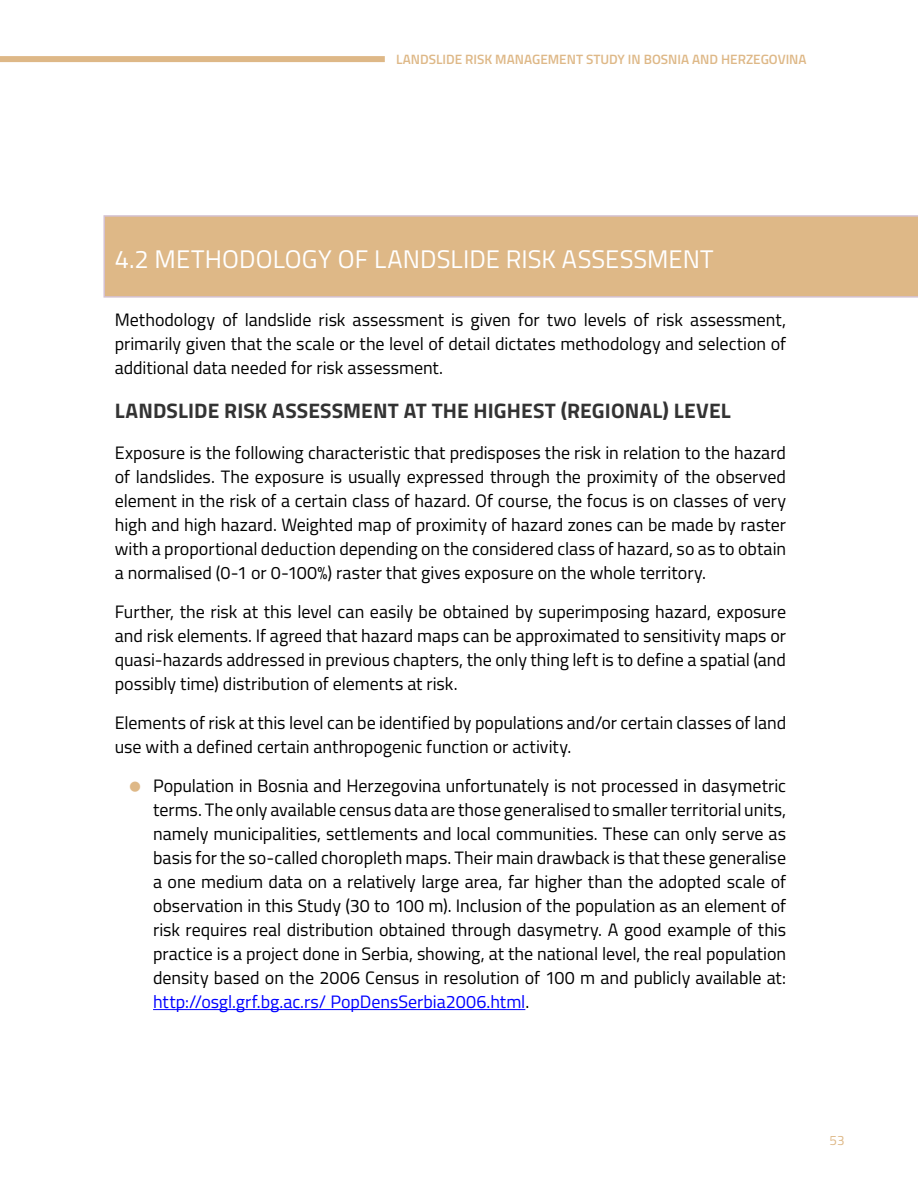
<style>
.page{position:relative;width:918px;height:1188px;background:#fff}
.page>*{position:absolute;margin:0;border:0;box-sizing:border-box;transform-origin:0 0}
.t1{font:25.5px "Titillium";letter-spacing:.015em;color:#fff}
.t2{font:700 21px "Titillium";letter-spacing:.005em;color:#333}
.t3{font:18px/24px "Titillium";letter-spacing:-.005em;color:#000;text-align:justify}
.t4{font:600 13.5px "Titillium";color:#deb887}
.t5{font:13.5px "Titillium Regular Upright";color:#deb887}
.s1{color:#00f}
</style>
<div class="page">
<div style="left:0;top:56px;width:385px;height:6px;background:#deb887"></div>
<div style="left:103px;top:215px;width:815px;height:83px;background:#deb887"></div>
<hr style="left:153px;top:1009px;width:372px;height:1px;background:#00f">
<p class="t4" style="left:396px;top:49px;width:412px">LANDSLIDE RISK MANAGEMENT STUDY IN BOSNIA AND HERZEGOVINA</p>
<h1 class="t1" style="left:115px;top:240px;width:78px">4.2 Methodology</h1>
<h1 class="t1" style="left:338px;top:240px;width:65px">of Landslide</h1>
<h1 class="t1" style="left:506px;top:240px;width:88px">Risk Assessment</h1>
<p class="t3" style="left:115px;top:306px;width:673px">Methodology of landslide risk assessment is given for two levels of risk assessment, primarily given that the scale or the level of detail dictates methodology and selection of additional data needed for risk assessment.</p>
<p class="t2" style="left:115px;top:394px;width:613px">LANDSLI DE RISK ASSESSMENT AT THE HIGHEST (REGIONAL) LEVEL</p>
<p class="t3" style="left:115px;top:439px;width:673px">Exposure is the following characteristic that predisposes the risk in relation to the hazard of landslides. The exposure is usually expressed through the proximity of the observed element in the risk of a certain class of hazard. Of course, the focus is on classes of very high and high hazard. Weighted map of proximity of hazard zones can be made by raster with a proportional deduction depending on the considered class of hazard, so as to obtain a normalised (0-1 or 0-100%) raster that gives exposure on the whole territory.</p>
<p class="t3" style="left:115px;top:598px;width:673px">Further, the risk at this level can easily be obtained by superimposing hazard, exposure and risk elements. If agreed that hazard maps can be approximated to sensitivity maps or quasi-hazards addressed in previous chapters, the only thing left is to define a spatial (and possibly time) distribution of elements at risk.</p>
<p class="t3" style="left:115px;top:709px;width:673px">Elements of risk at this level can be identified by populations and/or certain classes of land use with a defined certain anthropogenic function or activity.</p>
<p class="t3" style="left:153px;top:772px;width:635px">Population in Bosnia and Herzegovina unfortunately is not processed in dasymetric terms. The only available census data are those generalised to smaller territorial units, namely municipalities, settlements and local communities. These can only serve as basis for the so-called choropleth maps. Their main drawback is that these generalise a one medium data on a relatively large area, far higher than the adopted scale of observation in this Study (30 to 100 m). Inclusion of the population as an element of risk requires real distribution obtained through dasymetry. A good example of this practice is a project done in Serbia, showing, at the national level, the real population density based on the 2006 Census in resolution of 100 m and publicly available at: <span class="s1">http://osgl.grf.bg.ac.rs/ PopDensSerbia2006.html</span>.</p>
<p class="t5" style="left:830px;top:1130px;width:17px">53</p>
</div>
